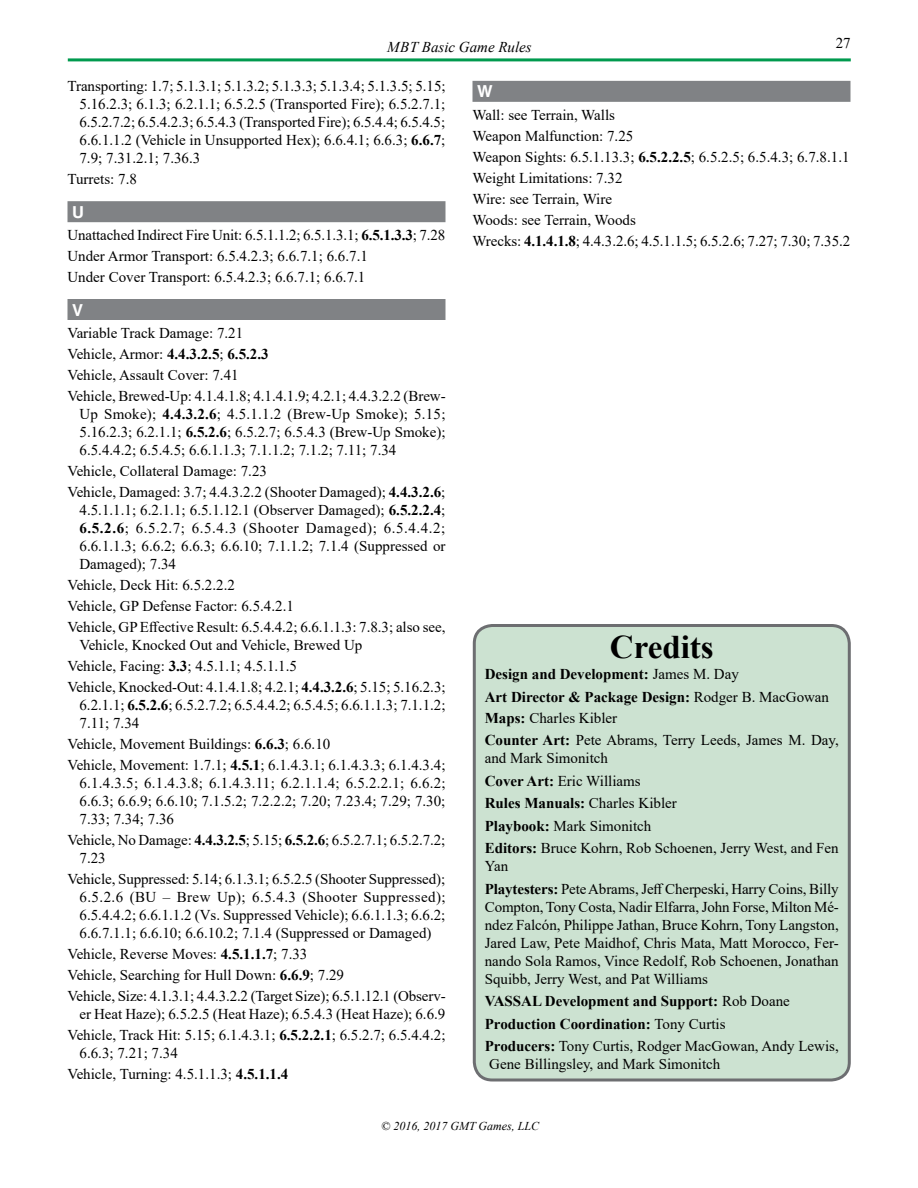
<style>
.page{position:relative;width:918px;height:1188px;background:#fff}
.page>*{position:absolute;margin:0;border:0;box-sizing:border-box;transform-origin:0 0}
.t1{font:700 33px "Times New Roman";color:#000}
.t2{font:700 16.5px "Helvetica LT Com";color:#fff}
.t3{font:15px/21px "Times New Roman";color:#000}
.t4{font:700 15px/22.5px "Times New Roman";color:#000}
.t5{font:italic 15px "Times New Roman";color:#000}
.t6{font:italic 12px "Times New Roman";color:#000}
.s1{font-weight:700}
.s2{font-weight:400}
</style>
<div class="page">
<hr style="left:68px;top:58px;width:783px;height:3px;background:#009a4e">
<div style="left:68px;top:201px;width:378px;height:21px;background:#808285"></div>
<div style="left:68px;top:299px;width:378px;height:21px;background:#808285"></div>
<div style="left:472px;top:81px;width:378px;height:21px;background:#808285"></div>
<div style="left:474px;top:626px;width:375px;height:454px;background:#cce2d1;border-radius:18px"></div>
<div style="left:473px;top:624px;width:378px;height:458px;border:3px solid #6d6e71;border-radius:18px"></div>
<p class="t5" style="left:387px;top:36px;width:146px">MBT Basic Game Rules</p>
<p class="t3" style="left:836px;top:32px;width:16px">27</p>
<p class="t3" style="left:79px;top:77px;width:368px;line-height:18px;text-align:justify;text-indent:-12px">Transporting: 1.7; 5.1.3.1; 5.1.3.2; 5.1.3.3; 5.1.3.4; 5.1.3.5; 5.15; 5.16.2.3; 6.1.3; 6.2.1.1; 6.5.2.5 (Transported Fire); 6.5.2.7.1; 6.5.2.7.2; 6.5.4.2.3; 6.5.4.3 (Transported Fire); 6.5.4.4; 6.5.4.5; 6.6.1.1.2 (Vehicle in Unsupported Hex); 6.6.4.1; 6.6.3; <span class="s1">6.6.7</span>; 7.9; 7.31.2.1; 7.36.3</p>
<p class="t3" style="left:67px;top:168px;width:71px">Turrets: 7.8</p>
<p class="t2" style="left:72px;top:202px;width:13px">U</p>
<p class="t3" style="left:68px;top:224px;width:379px">Unattached Indirect Fire Unit: 6.5.1.1.2; 6.5.1.3.1; <span class="s1">6.5.1.3.3</span>; 7.28<br>Under Armor Transport: 6.5.4.2.3; 6.6.7.1; 6.6.7.1<br>Under Cover Transport: 6.5.4.2.3; 6.6.7.1; 6.6.7.1</p>
<p class="t2" style="left:72px;top:300px;width:13px">V</p>
<p class="t3" style="left:68px;top:322px;width:380px">Variable Track Damage: 7.21<br>Vehicle, Armor: <span class="s1">4.4.3.2.5</span>; <span class="s1">6.5.2.3<br></span>Vehicle, Assault Cover: 7.41<br>Vehicle, Brewed-Up: 4.1.4.1.8; 4.1.4.1.9; 4.2.1; 4.4.3.2.2 (Brew-</p>
<p class="t3" style="left:80px;top:405px;width:368px;line-height:18px;text-align:justify">Up Smoke); <span class="s1">4.4.3.2.6</span>; 4.5.1.1.2 (Brew-Up Smoke); 5.15; 5.16.2.3; 6.2.1.1; <span class="s1">6.5.2.6</span>; 6.5.2.7; 6.5.4.3 (Brew-Up Smoke); 6.5.4.4.2; 6.5.4.5; 6.6.1.1.3; 7.1.1.2; 7.1.2; 7.11; 7.34</p>
<p class="t3" style="left:68px;top:460px;width:379px">Vehicle, Collateral Damage: 7.23<br>Vehicle, Damaged: 3.7; 4.4.3.2.2 (Shooter Damaged); <span class="s1">4.4.3.2.6</span>;</p>
<p class="t3" style="left:80px;top:501px;width:368px;line-height:18px;text-align:justify">4.5.1.1.1; 6.2.1.1; 6.5.1.12.1 (Observer Damaged); <span class="s1">6.5.2.2.4</span>; <span class="s1">6.5.2.6</span>; 6.5.2.7; 6.5.4.3 (Shooter Damaged); 6.5.4.4.2; 6.6.1.1.3; 6.6.2; 6.6.3; 6.6.10; 7.1.1.2; 7.1.4 (Suppressed or Damaged); 7.34</p>
<p class="t3" style="left:68px;top:574px;width:380px">Vehicle, Deck Hit: 6.5.2.2.2<br>Vehicle, GP Defense Factor: 6.5.4.2.1<br>Vehicle, GP Effective Result: 6.5.4.4.2; 6.6.1.1.3: 7.8.3; also see,</p>
<p class="t3" style="left:68px;top:634px;width:380px;text-indent:12px">Vehicle, Knocked Out and Vehicle, Brewed Up<br>Vehicle, Facing: <span class="s1">3.3</span>; 4.5.1.1; 4.5.1.1.5<br>Vehicle, Knocked-Out: 4.1.4.1.8; 4.2.1; <span class="s1">4.4.3.2.6</span>; 5.15; 5.16.2.3;</p>
<p class="t3" style="left:80px;top:696px;width:368px;line-height:18px">6.2.1.1; <span class="s1">6.5.2.6</span>; 6.5.2.7.2; 6.5.4.4.2; 6.5.4.5; 6.6.1.1.3; 7.1.1.2;<br>7.11; 7.34</p>
<p class="t3" style="left:68px;top:733px;width:380px">Vehicle, Movement Buildings: <span class="s1">6.6.3</span>; 6.6.10<br>Vehicle, Movement: 1.7.1; <span class="s1">4.5.1</span>; 6.1.4.3.1; 6.1.4.3.3; 6.1.4.3.4;</p>
<p class="t3" style="left:80px;top:774px;width:368px;line-height:18px;text-align:justify">6.1.4.3.5; 6.1.4.3.8; 6.1.4.3.11; 6.2.1.1.4; 6.5.2.2.1; 6.6.2; 6.6.3; 6.6.9; 6.6.10; 7.1.5.2; 7.2.2.2; 7.20; 7.23.4; 7.29; 7.30; 7.33; 7.34; 7.36</p>
<p class="t3" style="left:80px;top:831px;width:367px;line-height:18px;text-indent:-12px">Vehicle, No Damage: <span class="s1">4.4.3.2.5</span>; 5.15; <span class="s1">6.5.2.6</span>; 6.5.2.7.1; 6.5.2.7.2;<br>7.23</p>
<p class="t3" style="left:80px;top:870px;width:368px;line-height:18px;text-align:justify;text-indent:-12px">Vehicle, Suppressed: 5.14; 6.1.3.1; 6.5.2.5 (Shooter Suppressed); 6.5.2.6 (BU – Brew Up); 6.5.4.3 (Shooter Suppressed); 6.5.4.4.2; 6.6.1.1.2 (Vs. Suppressed Vehicle); 6.6.1.1.3; 6.6.2; 6.6.7.1.1; 6.6.10; 6.6.10.2; 7.1.4 (Suppressed or Damaged)</p>
<p class="t3" style="left:68px;top:943px;width:380px">Vehicle, Reverse Moves: <span class="s1">4.5.1.1.7</span>; 7.33<br>Vehicle, Searching for Hull Down: <span class="s1">6.6.9</span>; 7.29<br>Vehicle, Size: 4.1.3.1; 4.4.3.2.2 (Target Size); 6.5.1.12.1 (Observ-</p>
<p class="t3" style="left:68px;top:1003px;width:380px;text-align:right">er Heat Haze); 6.5.2.5 (Heat Haze); 6.5.4.3 (Heat Haze); 6.6.9<br>Vehicle, Track Hit: 5.15; 6.1.4.3.1; <span class="s1">6.5.2.2.1</span>; 6.5.2.7; 6.5.4.4.2;</p>
<p class="t3" style="left:68px;top:1042px;width:222px;text-indent:12px">6.6.3; 7.21; 7.34<br>Vehicle, Turning: 4.5.1.1.3; <span class="s1">4.5.1.1.4</span></p>
<p class="t2" style="left:477px;top:81px;width:17px">W</p>
<p class="t3" style="left:472px;top:104px;width:379px">Wall: see Terrain, Walls<br>Weapon Malfunction: 7.25<br>Weapon Sights: 6.5.1.13.3; <span class="s1">6.5.2.2.5</span>; 6.5.2.5; 6.5.4.3; 6.7.8.1.1<br>Weight Limitations: 7.32<br>Wire: see Terrain, Wire<br>Woods: see Terrain, Woods<br>Wrecks: <span class="s1">4.1.4.1.8</span>; 4.4.3.2.6; 4.5.1.1.5; 6.5.2.6; 7.27; 7.30; 7.35.2</p>
<h1 class="t1" style="left:610px;top:624px;width:105px">Credits</h1>
<p class="t4" style="left:485px;top:663px;width:346px">Design and Development: <span class="s2">James M. Day<br></span>Art Director &amp; Package Design: <span class="s2">Rodger B. MacGowan</span></p>
<p class="t3" style="left:485px;top:706px;width:356px;line-height:22.5px"><span class="s1">Maps:</span> Charles Kibler<br><span class="s1">Counter Art:</span> Pete Abrams, Terry Leeds, James M. Day,</p>
<p class="t3" style="left:485px;top:747px;width:355px;line-height:22.5px">and Mark Simonitch<br><span class="s1">Cover Art:</span> Eric Williams<br><span class="s1">Rules Manuals:</span> Charles Kibler<br><span class="s1">Playbook:</span> Mark Simonitch<br><span class="s1">Editors:</span> Bruce Kohrn, Rob Schoenen, Jerry West, and Fen</p>
<p class="t3" style="left:485px;top:855px;width:355px;line-height:22.5px">Yan<br><span class="s1">Playtesters:</span> Pete Abrams, Jeff Cherpeski, Harry Coins, Billy</p>
<p class="t3" style="left:485px;top:897px;width:356px;line-height:18px;text-align:justify">Compton, Tony Costa, Nadir Elfarra, John Forse, Milton Mé&shy;ndez Falcón, Philippe Jathan, Bruce Kohrn, Tony Langston, Jared Law, Pete Maidhof, Chris Mata, Matt Morocco, Fer&shy;nando Sola Ramos, Vince Redolf, Rob Schoenen, Jonathan Squibb, Jerry West, and Pat Williams</p>
<p class="t4" style="left:485px;top:990px;width:356px">VASSAL Development and Support: <span class="s2">Rob Doane<br></span>Production Coordination: <span class="s2">Tony Curtis<br></span>Producers: <span class="s2">Tony Curtis, Rodger MacGowan, Andy Lewis,</span></p>
<p class="t3" style="left:489px;top:1053px;width:233px">Gene Billingsley, and Mark Simonitch</p>
<p class="t6" style="left:381px;top:1118px;width:159px">© 2016, 2017 GMT Games, LLC</p>
</div>
